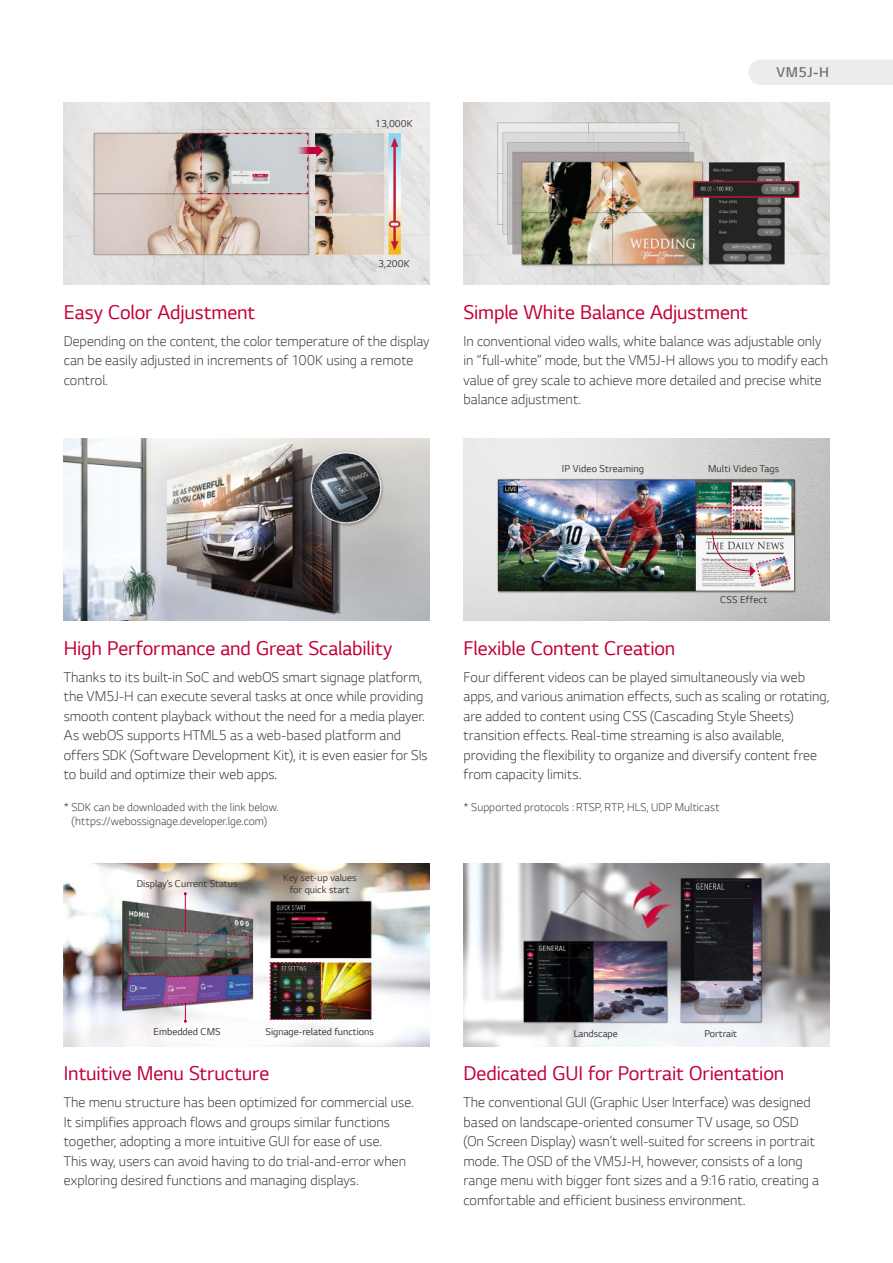
<style>
.page{position:relative;width:893px;height:1263px;background:#fff}
.page>*{position:absolute;margin:0;border:0;box-sizing:border-box;transform-origin:0 0}
.t1{font:21px "LG Smart";letter-spacing:-.005em;color:#c30037}
.t2{font:300 15px/19.5px "LG Smart";color:#3f3a39}
.t3{font:300 15px "LG Smart";color:#727171}
.t4{font:300 12px/14.2px "LG Smart";letter-spacing:.01em;color:#3f3a39;text-align:center}
.t5{font:10.5px/12px "LG Smart";color:#3f3a39;text-align:center}
.t6{font:10.5px "LG Smart";letter-spacing:.025em;color:#3f3a39}
</style>
<div class="page">
<div style="left:748px;top:60px;width:145px;height:25px;background:#ebecec"></div>
<img style="left:64px;top:438px;width:365px;height:183px">
<img style="left:463px;top:102px;width:366px;height:183px">
<img style="left:463px;top:438px;width:366px;height:183px">
<img style="left:695px;top:482px;width:96px;height:104px">
<img style="left:64px;top:863px;width:365px;height:183px">
<hr style="left:185px;top:894px;width:1px;height:38px;background:#c30037">
<svg style="left:128px;top:927px;width:122px;height:32px;background:#716b6b"></svg>
<img style="left:269px;top:962px;width:52px;height:58px">
<img style="left:124px;top:973px;width:129px;height:50px">
<img style="left:463px;top:863px;width:366px;height:183px">
<img style="left:64px;top:102px;width:365px;height:183px">
<svg style="left:200px;top:132px;width:109px;height:63px;background:#b5b0b2"></svg>
<svg style="left:295px;top:147px;width:21px;height:7px"></svg>
<svg style="left:316px;top:145px;width:7px;height:12px"></svg>
<p class="t5" style="left:375px;top:118px;width:39px">13,000K</p>
<p class="t3" style="left:777px;top:63px;width:54px">VM5J-H</p>
<p class="t5" style="left:378px;top:259px;width:33px">3,200K</p>
<h1 class="t1" style="left:64px;top:304px;width:193px">Easy Color Adjustment</h1>
<p class="t2" style="left:64px;top:332px;width:367px">Depending on the content, the color temperature of the display can be easily adjusted in increments of 100K using a remote control.</p>
<h1 class="t1" style="left:463px;top:304px;width:286px">Simple White Balance Adjustment</h1>
<p class="t2" style="left:463px;top:332px;width:366px">In conventional video walls, white balance was adjustable only in “full-white” mode, but the VM5J-H allows you to modify each value of grey scale to achieve more detailed and precise white balance adjustment.</p>
<p class="t5" style="left:562px;top:463px;width:84px">IP Video Streaming</p>
<p class="t5" style="left:708px;top:463px;width:73px">Multi Video Tags</p>
<h1 class="t1" style="left:64px;top:640px;width:330px">High Performance and Great Scalability</h1>
<p class="t2" style="left:64px;top:668px;width:365px">Thanks to its built-in SoC and webOS smart signage platform, the VM5J-H can execute several tasks at once while providing smooth content playback without the need for a media player.<br>As webOS supports HTML5 as a web-based platform and offers SDK (Software Development Kit), it is even easier for SIs to build and optimize their web apps.</p>
<p class="t4" style="left:64px;top:801px;width:216px">* SDK can be downloaded with the link below. (https://webossignage.developer.lge.com)</p>
<p class="t5" style="left:137px;top:879px;width:102px">Display’s Current Status</p>
<p class="t5" style="left:283px;top:872px;width:75px">Key set-up values for quick start</p>
<p class="t6" style="left:720px;top:596px;width:49px">CSS Effect</p>
<h1 class="t1" style="left:463px;top:640px;width:213px">Flexible Content Creation</h1>
<p class="t2" style="left:463px;top:668px;width:367px">Four different videos can be played simultaneously via web apps, and various animation effects, such as scaling or rotating, are added to content using CSS (Cascading Style Sheets) transition effects. Real-time streaming is also available, providing the flexibility to organize and diversify content free from capacity limits.</p>
<p class="t4" style="left:463px;top:801px;width:258px">* Supported protocols : RTSP, RTP, HLS, UDP Multicast</p>
<p class="t5" style="left:154px;top:1027px;width:68px">Embedded CMS</p>
<p class="t5" style="left:266px;top:1027px;width:110px">Signage-related functions</p>
<h1 class="t1" style="left:64px;top:1065px;width:207px">Intuitive Menu Structure</h1>
<p class="t2" style="left:64px;top:1093px;width:351px">The menu structure has been optimized for commercial use.<br>It simplifies approach flows and groups similar functions together, adopting a more intuitive GUI for ease of use.<br>This way, users can avoid having to do trial-and-error when exploring desired functions and managing displays.</p>
<p class="t5" style="left:574px;top:1028px;width:46px">Landscape</p>
<p class="t5" style="left:704px;top:1028px;width:34px">Portrait</p>
<h1 class="t1" style="left:463px;top:1065px;width:322px">Dedicated GUI for Portrait Orientation</h1>
<p class="t2" style="left:463px;top:1093px;width:357px">The conventional GUI (Graphic User Interface) was designed based on landscape-oriented consumer TV usage, so OSD (On Screen Display) wasn’t well-suited for screens in portrait mode. The OSD of the VM5J-H, however, consists of a long range menu with bigger font sizes and a 9:16 ratio, creating a comfortable and efficient business environment.</p>
</div>
